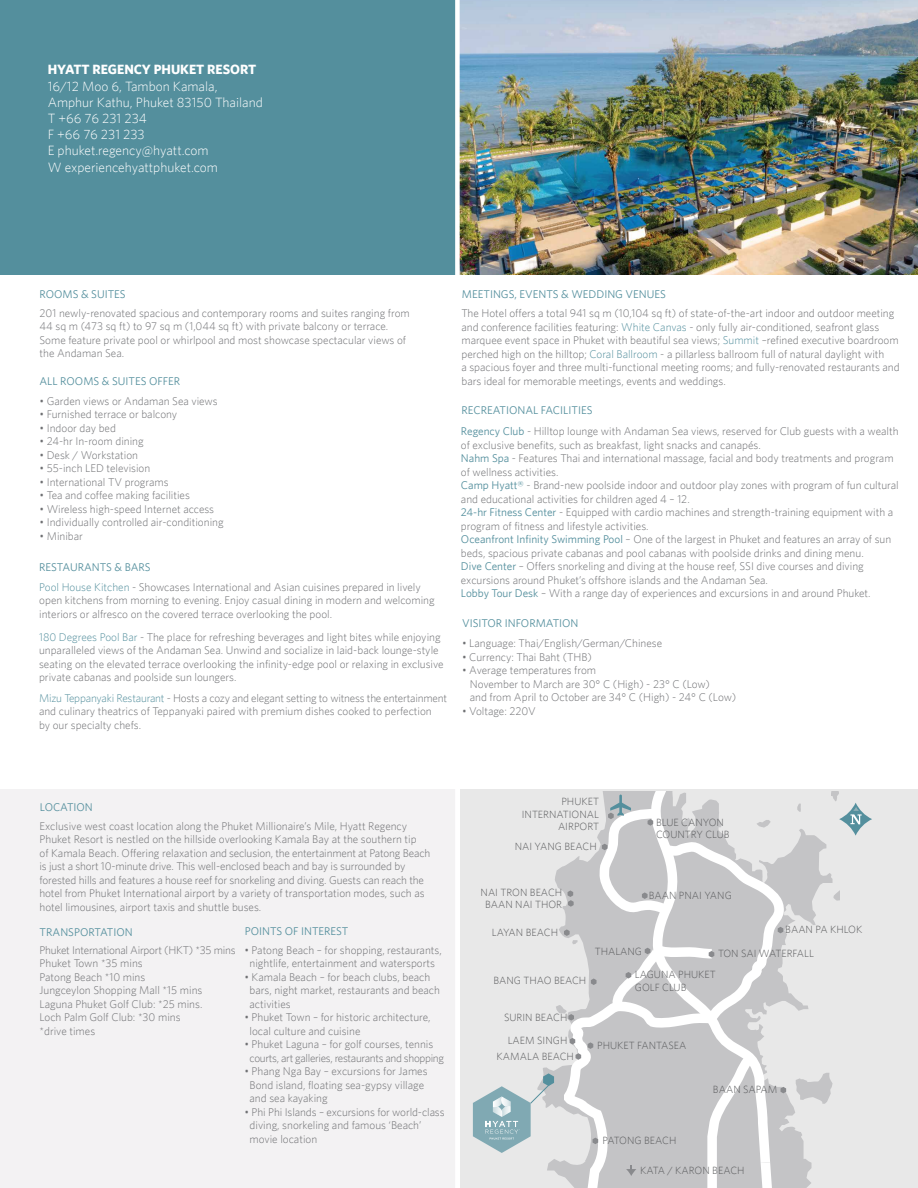
<style>
.page{position:relative;width:918px;height:1188px;background:#fff}
.page>*{position:absolute;margin:0;border:0;box-sizing:border-box;transform-origin:0 0}
.t1{font:300 13.5px/16.2px "Whitney";color:#fff}
.t2{font:700 13.5px "Whitney";color:#fff}
.t3{font:300 11.25px/13.5px "Whitney";color:#6f7073}
.t4{font:11.25px "Whitney";color:#548f9d}
.t5{font:300 11.25px/13.5px "Whitney";letter-spacing:-.03em;color:#6f7073}
.t6{font:300 10.5px/12.6px "Whitney";color:#58595b}
.s1{color:#548f9d}
.s2{font-weight:400;color:#548f9d}
.s3{color:#707174}
</style>
<div class="page">
<div style="left:460px;top:790px;width:458px;height:398px;background:#e8e8e8"></div>
<svg style="left:473px;top:791px;width:399px;height:397px"></svg>
<div style="left:0;top:0;width:459px;height:275px;background:#548f9d"></div>
<img style="left:460px;top:0;width:458px;height:275px">
<div style="left:0;top:790px;width:459px;height:398px;background:#f3f2f3"></div>
<div style="left:455px;top:0;width:5px;height:1188px;background:#fff"></div>
<p class="t2" style="left:48px;top:62px;width:210px">HYATT REGENCY PHUKET RESORT</p>
<p class="t1" style="left:48px;top:78px;width:217px">16/12 Moo 6, Tambon Kamala,<br>Amphur Kathu, Phuket 83150 Thailand<br>T +66 76 231 234<br>F +66 76 231 233<br>E phuket.regency@hyatt.com<br>W experiencehyattphuket.com</p>
<p class="t4" style="left:40px;top:288px;width:88px">ROOMS &amp; SUITES</p>
<p class="t3" style="left:40px;top:306px;width:372px">201 newly-renovated spacious and contemporary rooms and suites ranging from 44 sq m (473 sq ft) to 97 sq m (1,044 sq ft) with private balcony or terrace.<br>Some feature private pool or whirlpool and most showcase spectacular views of the Andaman Sea.</p>
<p class="t4" style="left:40px;top:375px;width:142px">ALL ROOMS &amp; SUITES OFFER</p>
<p class="t3" style="left:40px;top:394px;width:180px">• Garden views or Andaman Sea views</p>
<p class="t3" style="left:40px;top:408px;width:139px">• Furnished terrace or balcony</p>
<p class="t3" style="left:40px;top:421px;width:78px">• Indoor day bed</p>
<p class="t3" style="left:40px;top:435px;width:106px">• 24-hr In-room dining</p>
<p class="t3" style="left:40px;top:448px;width:100px">• Desk / Workstation</p>
<p class="t3" style="left:40px;top:462px;width:112px">• 55-inch LED television</p>
<p class="t3" style="left:40px;top:475px;width:131px">• International TV programs</p>
<p class="t3" style="left:40px;top:489px;width:152px">• Tea and coffee making facilities</p>
<p class="t3" style="left:40px;top:502px;width:176px">• Wireless high-speed Internet access</p>
<p class="t3" style="left:40px;top:516px;width:186px">• Individually controlled air-conditioning</p>
<p class="t3" style="left:40px;top:529px;width:45px">• Minibar</p>
<p class="t4" style="left:39px;top:561px;width:113px">RESTAURANTS &amp; BARS</p>
<p class="t3" style="left:39px;top:580px;width:397px"><span class="s1">Pool House Kitchen</span> - Showcases International and Asian cuisines prepared in lively open kitchens from morning to evening. Enjoy casual dining in modern and welcoming interiors or alfresco on the covered terrace overlooking the pool.</p>
<p class="t3" style="left:39px;top:630px;width:406px"><span class="s1">180 Degrees Pool Bar</span> - The place for refreshing beverages and light bites while enjoying unparalleled views of the Andaman Sea. Unwind and socialize in laid-back lounge-style seating on the elevated terrace overlooking the infinity-edge pool or relaxing in exclusive private cabanas and poolside sun loungers.</p>
<p class="t3" style="left:39px;top:691px;width:410px"><span class="s1">Mizu Teppanyaki Restaurant</span> - Hosts a cozy and elegant setting to witness the entertainment and culinary theatrics of Teppanyaki paired with premium dishes cooked to perfection<br>by our specialty chefs.</p>
<p class="t4" style="left:462px;top:287px;width:206px">MEETINGS, EVENTS &amp; WEDDING VENUES</p>
<p class="t3" style="left:461px;top:307px;width:440px">The Hotel offers a total 941 sq m (10,104 sq ft) of state-of-the-art indoor and outdoor meeting and conference facilities featuring: <span class="s1">White Canvas</span> - only fully air-conditioned, seafront glass marquee event space in Phuket with beautiful sea views; <span class="s1">Summit</span> –refined executive boardroom perched high on the hilltop; <span class="s1">Coral Ballroom</span> - a pillarless ballroom full of natural daylight with<br>a spacious foyer and three multi-functional meeting rooms; and fully-renovated restaurants and bars ideal for memorable meetings, events and weddings.</p>
<p class="t4" style="left:461px;top:404px;width:133px">RECREATIONAL FACILITIES</p>
<p class="t3" style="left:461px;top:424px;width:439px"><span class="s2">Regency Club</span> - Hilltop lounge with Andaman Sea views, reserved for Club guests with a wealth of exclusive benefits, such as breakfast, light snacks and canapés.<br><span class="s2">Nahm Spa</span> - Features Thai and international massage, facial and body treatments and program of wellness activities.<br><span class="s2">Camp Hyatt®</span> - Brand-new poolside indoor and outdoor play zones with program of fun cultural and educational activities for children aged 4 – 12.<br><span class="s2">24-hr Fitness Center</span> - Equipped with cardio machines and strength-training equipment with a program of fitness and lifestyle activities.<br><span class="s2">Oceanfront Infinity Swimming Pool</span> – One of the largest in Phuket and features an array of sun beds, spacious private cabanas and pool cabanas with poolside drinks and dining menu.<br><span class="s2">Dive Center</span> – Offers snorkeling and diving at the house reef, SSI dive courses and diving excursions around Phuket’s offshore islands and the Andaman Sea.<br><span class="s2">Lobby Tour Desk</span> – With a range day of experiences and excursions in and around Phuket.</p>
<p class="t4" style="left:462px;top:617px;width:118px">VISITOR INFORMATION</p>
<p class="t3" style="left:462px;top:636px;width:202px">• Language: Thai/English/German/Chinese</p>
<p class="t3" style="left:462px;top:650px;width:131px">• Currency: Thai Baht (THB)</p>
<p class="t3" style="left:470px;top:663px;width:268px;text-indent:-8px">• Average temperatures from<br>November to March are 30° C (High) - 23° C (Low)<br>and from April to October are 34° C (High) - 24° C (Low)</p>
<p class="t3" style="left:462px;top:704px;width:75px">• Voltage: 220V</p>
<p class="t4" style="left:40px;top:801px;width:54px">LOCATION</p>
<p class="t3" style="left:40px;top:819px;width:392px">Exclusive west coast location along the Phuket Millionaire’s Mile, Hyatt Regency Phuket Resort is nestled on the hillside overlooking Kamala Bay at the southern tip<br>of Kamala Beach. Offering relaxation and seclusion, the entertainment at Patong Beach is just a short 10-minute drive. This well-enclosed beach and bay is surrounded by forested hills and features a house reef for snorkeling and diving. Guests can reach the hotel from Phuket International airport by a variety of transportation modes, such as hotel limousines, airport taxis and shuttle buses.</p>
<p class="t3" style="left:40px;top:943px;width:198px">Phuket International Airport (HKT) *35 mins<br>Phuket Town *35 mins<br>Patong Beach *10 mins<br>Jungceylon Shopping Mall *15 mins<br>Laguna Phuket Golf Club: *25 mins.<br>Loch Palm Golf Club: *30 mins<br>*drive times</p>
<p class="t4" style="left:40px;top:925px;width:95px">TRANSPORTATION</p>
<p class="t4" style="left:245px;top:925px;width:105px">POINTS OF INTEREST</p>
<p class="t3" style="left:244px;top:943px;width:199px;text-align:center"><span class="s3">•</span> Patong Beach – for shopping, restaurants, nightlife, entertainment and watersports</p>
<p class="t3" style="left:250px;top:970px;width:192px;text-indent:-5px"><span class="s3">•</span> Kamala Beach – for beach clubs, beach bars, night market, restaurants and beach activities</p>
<p class="t3" style="left:250px;top:1011px;width:183px;text-indent:-5px"><span class="s3">•</span> Phuket Town – for historic architecture, local culture and cuisine</p>
<p class="t5" style="left:250px;top:1038px;width:196px;text-indent:-5px"><span class="s3">•</span> Phuket Laguna – for golf courses, tennis courts, art galleries, restaurants and shopping</p>
<p class="t3" style="left:250px;top:1065px;width:180px;text-indent:-5px"><span class="s3">•</span> Phang Nga Bay – excursions for James<br>Bond island, floating sea-gypsy village and sea kayaking</p>
<p class="t3" style="left:250px;top:1105px;width:197px;text-indent:-5px"><span class="s3">•</span> Phi Phi Islands – excursions for world-class diving, snorkeling and famous ‘Beach’ movie location</p>
<p class="t6" style="left:522px;top:795px;width:79px;text-align:right">PHUKET<br>INTERNATIONAL<br>AIRPORT</p>
<p class="t6" style="left:515px;top:840px;width:84px">NAI YANG BEACH</p>
<p class="t6" style="left:481px;top:886px;width:83px;text-align:center">NAI TRON BEACH<br>BAAN NAI THOR</p>
<p class="t6" style="left:492px;top:926px;width:68px">LAYAN BEACH</p>
<p class="t6" style="left:656px;top:816px;width:75px">BLUE CANYON<br>COUNTRY CLUB</p>
<p class="t6" style="left:649px;top:889px;width:85px">BAAN PNAI YANG</p>
<p class="t6" style="left:785px;top:923px;width:79px">BAAN PA KHLOK</p>
<p class="t6" style="left:493px;top:974px;width:95px">BANG THAO BEACH</p>
<p class="t6" style="left:504px;top:1010px;width:65px">SURIN BEACH</p>
<p class="t6" style="left:497px;top:1032px;width:79px;line-height:16.5px;text-align:center">LAEM SINGH<br>KAMALA BEACH</p>
<p class="t6" style="left:595px;top:945px;width:49px">THALANG</p>
<p class="t6" style="left:635px;top:968px;width:82px">LAGUNA PHUKET<br>GOLF CLUB</p>
<p class="t6" style="left:718px;top:947px;width:97px">TON SAI WATERFALL</p>
<p class="t6" style="left:597px;top:1039px;width:91px">PHUKET FANTASEA</p>
<p class="t6" style="left:713px;top:1083px;width:66px">BAAN SAPAM</p>
<p class="t6" style="left:603px;top:1134px;width:75px">PATONG BEACH</p>
<p class="t6" style="left:640px;top:1164px;width:106px">KATA / KARON BEACH</p>
</div>
